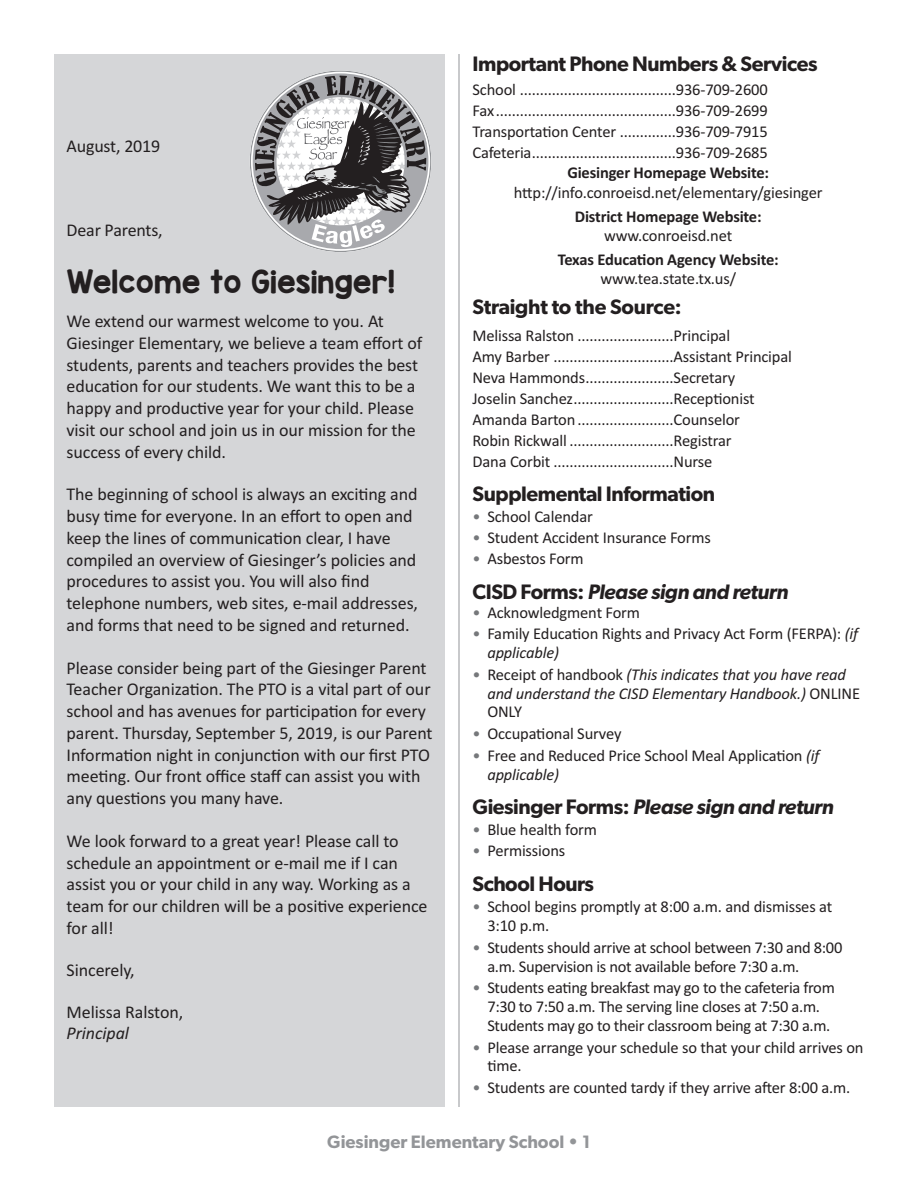
<style>
.page{position:relative;width:918px;height:1188px;background:#fff}
.page>*{position:absolute;margin:0;border:0;box-sizing:border-box;transform-origin:0 0}
.t1{font:27px "KG Red Hands";color:#231f20}
.t2{font:600 21px "Gibson";letter-spacing:-.02em;color:#231f20}
.t3{font:italic 600 21px "Gibson";letter-spacing:-.02em;color:#231f20}
.t4{font:18px/21.8px "Calibri";letter-spacing:-.005em;color:#231f20}
.t5{font:600 18px "Gibson";color:#939598}
.t6{font:italic 18px "Calibri";letter-spacing:-.005em;color:#231f20}
.t7{font:16.5px/21px "Calibri";letter-spacing:-.01em;color:#231f20}
.t8{font:italic 16.5px/18.8px "Calibri";letter-spacing:-.01em;color:#231f20}
.t9{font:700 16.5px "Calibri";letter-spacing:-.01em;color:#231f20}
.s1{color:#76787b}
.s2{font-style:normal}
.s3{font-style:italic}
.s4{font-style:normal;color:#76787b}
</style>
<div class="page">
<hr style="left:459px;top:54px;width:1px;height:1053px;background:#939598">
<div style="left:54px;top:54px;width:391px;height:1053px;background:#d5d6d8"></div>
<svg style="left:250px;top:71px;width:181px;height:181px"></svg>
<p class="t2" style="left:472px;top:54px;width:347px">Important Phone Numbers &amp; Services</p>
<p class="t7" style="left:472px;top:79px;width:297px;text-align:justify">School .......................................936-709-2600<br>Fax.............................................936-709-2699<br>Transportation Center ..............936-709-7915<br>Cafeteria....................................936-709-2685</p>
<p class="t9" style="left:567px;top:163px;width:203px">Giesinger Homepage Website:</p>
<p class="t7" style="left:514px;top:182px;width:310px">http://info.conroeisd.net/elementary/giesinger</p>
<p class="t9" style="left:575px;top:207px;width:188px">District Homepage Website:</p>
<p class="t7" style="left:604px;top:225px;width:129px">www.conroeisd.net</p>
<p class="t9" style="left:558px;top:250px;width:222px">Texas Education Agency Website:</p>
<p class="t7" style="left:600px;top:268px;width:137px">www.tea.state.tx.us/</p>
<p class="t2" style="left:472px;top:297px;width:211px">Straight to the Source:</p>
<p class="t7" style="left:472px;top:325px;width:321px">Melissa Ralston ........................Principal<br>Amy Barber ..............................Assistant Principal Neva Hammonds......................Secretary<br>Joselin Sanchez.........................Receptionist Amanda Barton........................Counselor<br>Robin Rickwall ..........................Registrar<br>Dana Corbit ..............................Nurse</p>
<p class="t2" style="left:472px;top:485px;width:244px">Supplemental Information</p>
<p class="t7" style="left:472px;top:506px;width:122px"><span class="s1">•</span> School Calendar</p>
<p class="t7" style="left:472px;top:527px;width:240px"><span class="s1">•</span> Student Accident Insurance Forms</p>
<p class="t7" style="left:472px;top:548px;width:113px"><span class="s1">•</span> Asbestos Form</p>
<p class="t3" style="left:472px;top:584px;width:317px"><span class="s2">CISD Forms:</span> Please sign and return</p>
<p class="t7" style="left:472px;top:601px;width:169px"><span class="s1">•</span> Acknowledgment Form</p>
<p class="t7" style="left:487px;top:624px;width:372px;line-height:18.8px;text-indent:-15px"><span class="s1">•</span> Family Education Rights and Privacy Act Form (FERPA): <span class="s3">(if applicable)</span></p>
<p class="t8" style="left:487px;top:665px;width:374px;text-indent:-15px"><span class="s4">•</span> <span class="s2">Receipt of handbook</span> (This indicates that you have read and understand the CISD Elementary Handbook.) <span class="s2">ONLINE<br>ONLY</span></p>
<p class="t7" style="left:472px;top:723px;width:151px"><span class="s1">•</span> Occupational Survey</p>
<p class="t7" style="left:487px;top:746px;width:334px;line-height:18.8px;text-indent:-15px"><span class="s1">•</span> Free and Reduced Price School Meal Application <span class="s3">(if applicable)</span></p>
<p class="t3" style="left:472px;top:800px;width:363px"><span class="s2">Giesinger Forms:</span> Please sign and return</p>
<p class="t7" style="left:472px;top:819px;width:126px"><span class="s1">•</span> Blue health form</p>
<p class="t7" style="left:472px;top:840px;width:94px"><span class="s1">•</span> Permissions</p>
<p class="t2" style="left:472px;top:874px;width:123px">School Hours</p>
<p class="t7" style="left:487px;top:897px;width:346px;line-height:18.8px;text-indent:-15px"><span class="s1">•</span> School begins promptly at 8:00 a.m. and dismisses at<br>3:10 p.m.</p>
<p class="t7" style="left:487px;top:938px;width:357px;line-height:18.8px;text-indent:-15px"><span class="s1">•</span> Students should arrive at school between 7:30 and 8:00 a.m. Supervision is not available before 7:30 a.m.</p>
<p class="t7" style="left:487px;top:978px;width:349px;line-height:18.8px;text-indent:-15px"><span class="s1">•</span> Students eating breakfast may go to the cafeteria from<br>7:30 to 7:50 a.m. The serving line closes at 7:50 a.m.<br>Students may go to their classroom being at 7:30 a.m.</p>
<p class="t7" style="left:487px;top:1037px;width:378px;line-height:18.8px;text-indent:-15px"><span class="s1">•</span> Please arrange your schedule so that your child arrives on time.</p>
<p class="t7" style="left:472px;top:1077px;width:379px"><span class="s1">•</span> Students are counted tardy if they arrive after 8:00 a.m.</p>
<p class="t5" style="left:327px;top:1134px;width:265px">Giesinger Elementary School • 1</p>
<p class="t4" style="left:67px;top:134px;width:95px">August, 2019</p>
<p class="t4" style="left:67px;top:218px;width:98px">Dear Parents,</p>
<h1 class="t1" style="left:67px;top:268px;width:330px">Welcome to Giesinger!</h1>
<p class="t4" style="left:67px;top:310px;width:357px">We extend our warmest welcome to you. At Giesinger Elementary, we believe a team effort of students, parents and teachers provides the best education for our students. We want this to be a happy and productive year for your child. Please visit our school and join us in our mission for the success of every child.</p>
<p class="t4" style="left:67px;top:483px;width:353px">The beginning of school is always an exciting and busy time for everyone. In an effort to open and keep the lines of communication clear, I have compiled an overview of Giesinger’s policies and procedures to assist you. You will also find telephone numbers, web sites, e-mail addresses, and forms that need to be signed and returned.</p>
<p class="t4" style="left:67px;top:656px;width:368px">Please consider being part of the Giesinger Parent Teacher Organization. The PTO is a vital part of our school and has avenues for participation for every parent. Thursday, September 5, 2019, is our Parent Information night in conjunction with our first PTO meeting. Our front office staff can assist you with any questions you many have.</p>
<p class="t4" style="left:67px;top:830px;width:362px">We look forward to a great year! Please call to schedule an appointment or e-mail me if I can assist you or your child in any way. Working as a team for our children will be a positive experience for all!</p>
<p class="t4" style="left:67px;top:959px;width:70px">Sincerely,</p>
<p class="t4" style="left:67px;top:1001px;width:118px">Melissa Ralston,</p>
<p class="t6" style="left:67px;top:1022px;width:64px">Principal</p>
</div>
